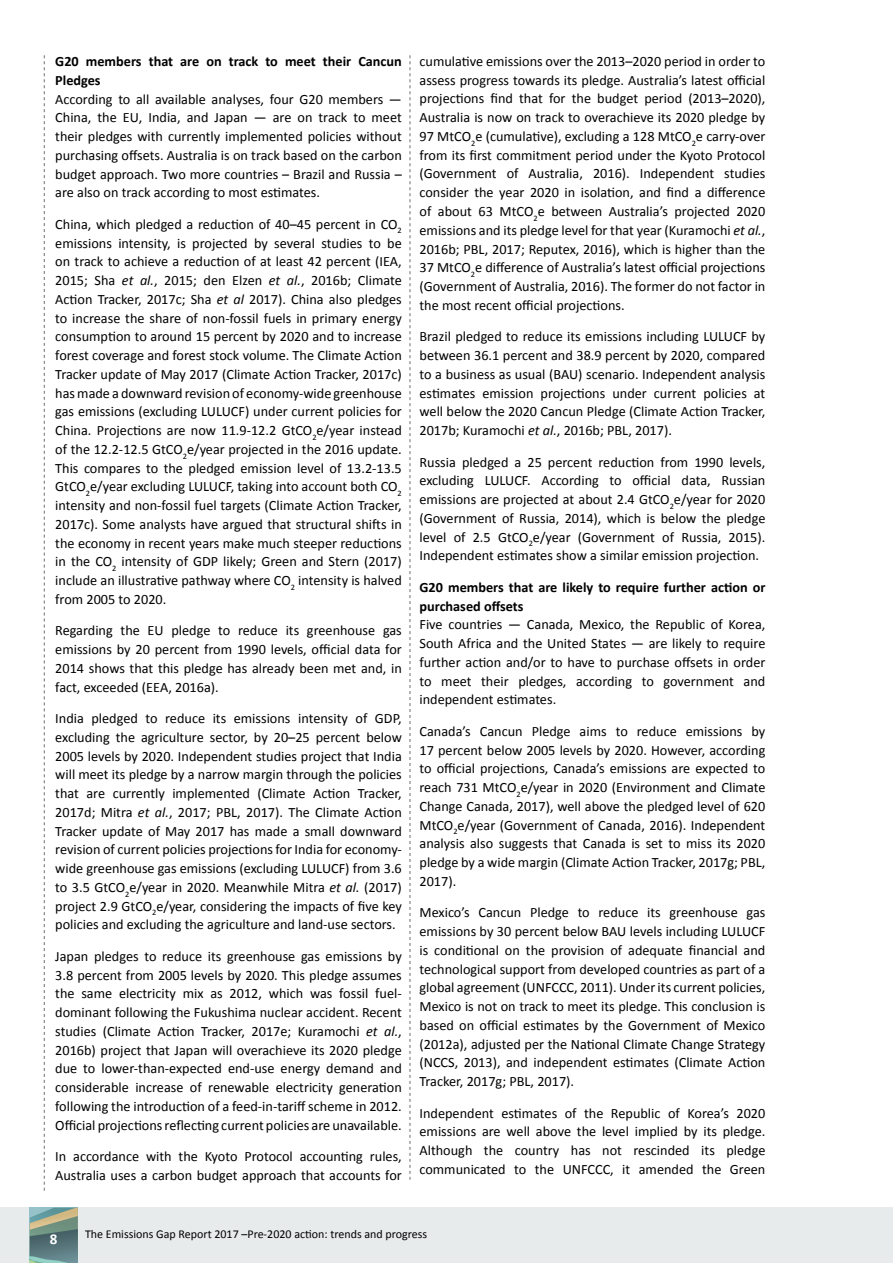
<style>
.page{position:relative;width:893px;height:1263px;background:#fff}
.page>*{position:absolute;margin:0;border:0;box-sizing:border-box;transform-origin:0 0}
.t1{font:700 15px "Calibri";color:#fff}
.t2{font:14.25px/18.8px "Calibri";color:#000;text-align:justify}
.t3{font:700 14.25px/18.8px "Calibri";color:#000}
.t4{font:12px "Calibri";color:#000}
.s1{font-style:italic}
</style>
<div class="page">
<div style="left:0;top:1208px;width:893px;height:55px;background:#e7ebec"></div>
<svg style="left:30px;top:1208px;width:48px;height:55px;background:#728e86"></svg>
<svg style="left:44px;top:55px;width:1px;height:1136px"></svg>
<svg style="left:410px;top:55px;width:1px;height:1125px"></svg>
<p class="t3" style="left:55px;top:52px;width:348px">G20 members that are on track to meet their Cancun<br>Pledges</p>
<p class="t2" style="left:55px;top:89px;width:348px">According to all available analyses, four G20 members — China, the EU, India, and Japan — are on track to meet their pledges with currently implemented policies without purchasing offsets. Australia is on track based on the carbon budget approach. Two more countries – Brazil and Russia – are also on track according to most estimates.</p>
<p class="t2" style="left:55px;top:215px;width:348px">China, which pledged a reduction of 40–45 percent in CO<sub>2 </sub>emissions intensity, is projected by several studies to be on track to achieve a reduction of at least 42 percent (IEA, 2015; Sha <span class="s1">et al.</span>, 2015; den Elzen <span class="s1">et al.</span>, 2016b; Climate Action Tracker, 2017c; Sha <span class="s1">et al</span> 2017). China also pledges to increase the share of non-fossil fuels in primary energy consumption to around 15 percent by 2020 and to increase forest coverage and forest stock volume. The Climate Action Tracker update of May 2017 (Climate Action Tracker, 2017c) has made a downward revision of economy-wide greenhouse gas emissions (excluding LULUCF) under current policies for China. Projections are now 11.9-12.2 GtCO<sub>2</sub>e/year instead of the 12.2-12.5 GtCO<sub>2</sub>e/year projected in the 2016 update.<br>This compares to the pledged emission level of 13.2-13.5<br>GtCO<sub>2</sub>e/year excluding LULUCF, taking into account both CO<sub>2 </sub>intensity and non-fossil fuel targets (Climate Action Tracker, 2017c). Some analysts have argued that structural shifts in the economy in recent years make much steeper reductions in the CO<sub>2</sub> intensity of GDP likely; Green and Stern (2017) include an illustrative pathway where CO<sub>2</sub> intensity is halved from 2005 to 2020.</p>
<p class="t2" style="left:55px;top:621px;width:348px">Regarding the EU pledge to reduce its greenhouse gas emissions by 20 percent from 1990 levels, official data for 2014 shows that this pledge has already been met and, in fact, exceeded (EEA, 2016a).</p>
<p class="t2" style="left:55px;top:709px;width:348px">India pledged to reduce its emissions intensity of GDP, excluding the agriculture sector, by 20–25 percent below 2005 levels by 2020. Independent studies project that India will meet its pledge by a narrow margin through the policies that are currently implemented (Climate Action Tracker, 2017d; Mitra <span class="s1">et al.</span>, 2017; PBL, 2017). The Climate Action Tracker update of May 2017 has made a small downward revision of current policies projections for India for economy&shy;wide greenhouse gas emissions (excluding LULUCF) from 3.6 to 3.5 GtCO<sub>2</sub>e/year in 2020. Meanwhile Mitra <span class="s1">et al.</span> (2017) project 2.9 GtCO<sub>2</sub>e/year, considering the impacts of five key policies and excluding the agriculture and land-use sectors.</p>
<p class="t2" style="left:55px;top:947px;width:348px">Japan pledges to reduce its greenhouse gas emissions by 3.8 percent from 2005 levels by 2020. This pledge assumes the same electricity mix as 2012, which was fossil fuel&shy;dominant following the Fukushima nuclear accident. Recent studies (Climate Action Tracker, 2017e; Kuramochi <span class="s1">et al.</span>, 2016b) project that Japan will overachieve its 2020 pledge due to lower-than-expected end-use energy demand and considerable increase of renewable electricity generation following the introduction of a feed-in-tariff scheme in 2012.<br>Official projections reflecting current policies are unavailable.</p>
<p class="t2" style="left:55px;top:1147px;width:348px">In accordance with the Kyoto Protocol accounting rules,<br>Australia uses a carbon budget approach that accounts for</p>
<p class="t2" style="left:419px;top:52px;width:347px">cumulative emissions over the 2013–2020 period in order to assess progress towards its pledge. Australia’s latest official projections find that for the budget period (2013–2020), Australia is now on track to overachieve its 2020 pledge by 97 MtCO<sub>2</sub>e (cumulative), excluding a 128 MtCO<sub>2</sub>e carry-over from its first commitment period under the Kyoto Protocol (Government of Australia, 2016). Independent studies consider the year 2020 in isolation, and find a difference of about 63 MtCO<sub>2</sub>e between Australia’s projected 2020 emissions and its pledge level for that year (Kuramochi <span class="s1">et al.</span>, 2016b; PBL, 2017; Reputex, 2016), which is higher than the 37 MtCO<sub>2</sub>e difference of Australia’s latest official projections (Government of Australia, 2016). The former do not factor in the most recent official projections.</p>
<p class="t2" style="left:419px;top:327px;width:347px">Brazil pledged to reduce its emissions including LULUCF by between 36.1 percent and 38.9 percent by 2020, compared to a business as usual (BAU) scenario. Independent analysis estimates emission projections under current policies at well below the 2020 Cancun Pledge (Climate Action Tracker, 2017b; Kuramochi <span class="s1">et al.</span>, 2016b; PBL, 2017).</p>
<p class="t2" style="left:419px;top:452px;width:347px">Russia pledged a 25 percent reduction from 1990 levels, excluding LULUCF. According to official data, Russian emissions are projected at about 2.4 GtCO<sub>2</sub>e/year for 2020 (Government of Russia, 2014), which is below the pledge level of 2.5 GtCO<sub>2</sub>e/year (Government of Russia, 2015).<br>Independent estimates show a similar emission projection.</p>
<p class="t3" style="left:419px;top:578px;width:347px">G20 members that are likely to require further action or purchased offsets</p>
<p class="t2" style="left:419px;top:615px;width:347px">Five countries — Canada, Mexico, the Republic of Korea, South Africa and the United States — are likely to require further action and/or to have to purchase offsets in order to meet their pledges, according to government and independent estimates.</p>
<p class="t2" style="left:419px;top:722px;width:347px">Canada’s Cancun Pledge aims to reduce emissions by 17 percent below 2005 levels by 2020. However, according to official projections, Canada’s emissions are expected to reach 731 MtCO<sub>2</sub>e/year in 2020 (Environment and Climate Change Canada, 2017), well above the pledged level of 620<br>MtCO<sub>2</sub>e/year (Government of Canada, 2016). Independent analysis also suggests that Canada is set to miss its 2020 pledge by a wide margin (Climate Action Tracker, 2017g; PBL, 2017).</p>
<p class="t2" style="left:419px;top:903px;width:347px">Mexico’s Cancun Pledge to reduce its greenhouse gas emissions by 30 percent below BAU levels including LULUCF is conditional on the provision of adequate financial and technological support from developed countries as part of a global agreement (UNFCCC, 2011). Under its current policies, Mexico is not on track to meet its pledge. This conclusion is based on official estimates by the Government of Mexico (2012a), adjusted per the National Climate Change Strategy (NCCS, 2013), and independent estimates (Climate Action Tracker, 2017g; PBL, 2017).</p>
<p class="t2" style="left:419px;top:1103px;width:347px">Independent estimates of the Republic of Korea’s 2020 emissions are well above the level implied by its pledge.<br>Although the country has not rescinded its pledge communicated to the UNFCCC, it amended the Green</p>
<p class="t1" style="left:50px;top:1229px;width:9px">8</p>
<p class="t4" style="left:85px;top:1226px;width:344px">The Emissions Gap Report 2017 –Pre-2020 action: trends and progress</p>
</div>
